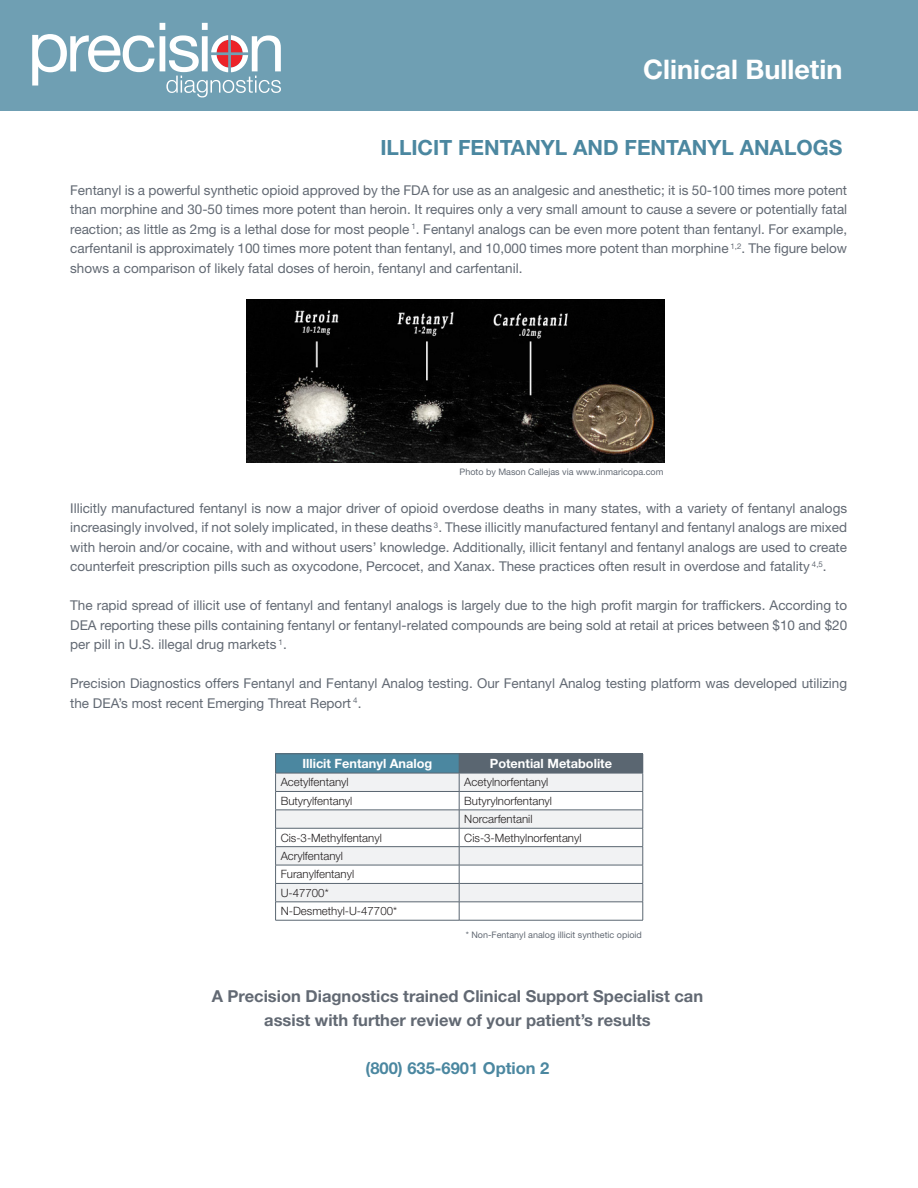
<style>
.page{position:relative;width:918px;height:1188px;background:#fff}
.page>*{position:absolute;margin:0;border:0;box-sizing:border-box;transform-origin:0 0}
.t1{font:700 27px "Helvetica Neue LT Std";color:#fff}
.t2{font:700 21px "Helvetica Neue LT Std";color:#4b87a0}
.t3{font:700 16.5px/24px "Helvetica Neue LT Std";color:#626973;text-align:center}
.t4{font:700 16.5px "Helvetica Neue LT Std";color:#4b87a0}
.t5{font:13.5px/19.5px "Helvetica Neue LT Std";color:#626973;text-align:justify}
.t6{font:700 12.75px "Helvetica Neue LT Std";color:#fff}
.t7{font:300 11.55px "Helvetica Neue LT Std";color:#231f20}
.t8{font:9px "Helvetica Neue LT Std";color:#626973}
</style>
<div class="page">
<div style="left:0;top:0;width:918px;height:110px;background:#6f9fb3"></div>
<svg style="left:32px;top:23px;width:249px;height:74px"></svg>
<div style="left:276px;top:754px;width:183px;height:19px;background:#4b87a0"></div>
<div style="left:459px;top:754px;width:184px;height:19px;background:#5a6671"></div>
<svg style="left:276px;top:774px;width:367px;height:128px;fill:#f1f2f3"></svg>
<hr style="left:275px;top:754px;width:184px;height:1px;background:#5a6671">
<hr style="left:275px;top:773px;width:184px;height:1px;background:#5a6671">
<hr style="left:459px;top:773px;width:184px;height:1px;background:#5a6671">
<hr style="left:275px;top:791px;width:184px;height:1px;background:#5a6671">
<hr style="left:459px;top:791px;width:184px;height:1px;background:#5a6671">
<hr style="left:275px;top:810px;width:184px;height:1px;background:#5a6671">
<hr style="left:459px;top:810px;width:184px;height:1px;background:#5a6671">
<hr style="left:275px;top:828px;width:184px;height:1px;background:#5a6671">
<hr style="left:459px;top:828px;width:184px;height:1px;background:#5a6671">
<hr style="left:275px;top:846px;width:184px;height:1px;background:#5a6671">
<hr style="left:459px;top:846px;width:184px;height:1px;background:#5a6671">
<hr style="left:275px;top:865px;width:184px;height:1px;background:#5a6671">
<hr style="left:459px;top:865px;width:184px;height:1px;background:#5a6671">
<hr style="left:275px;top:883px;width:184px;height:1px;background:#5a6671">
<hr style="left:459px;top:883px;width:184px;height:1px;background:#5a6671">
<hr style="left:275px;top:902px;width:184px;height:1px;background:#5a6671">
<svg style="left:275px;top:755px;width:1px;height:165px"></svg>
<hr style="left:459px;top:902px;width:184px;height:1px;background:#5a6671">
<svg style="left:459px;top:773px;width:1px;height:147px"></svg>
<svg style="left:643px;top:754px;width:1px;height:166px"></svg>
<hr style="left:275px;top:920px;width:184px;height:1px;background:#5a6671">
<hr style="left:459px;top:920px;width:184px;height:1px;background:#5a6671">
<img style="left:246px;top:299px;width:418px;height:163px">
<p class="t1" style="left:643px;top:53px;width:201px">Clinical Bulletin</p>
<p class="t2" style="left:380px;top:134px;width:464px">ILLICIT FENTANYL AND FENTANYL ANALOGS</p>
<p class="t5" style="left:70px;top:180px;width:779px">Fentanyl is a powerful synthetic opioid approved by the FDA for use as an analgesic and anesthetic; it is 50-100 times more potent than morphine and 30-50 times more potent than heroin. It requires only a very small amount to cause a severe or potentially fatal reaction; as little as 2mg is a lethal dose for most people <sup>1</sup>. Fentanyl analogs can be even more potent than fentanyl. For example, carfentanil is approximately 100 times more potent than fentanyl, and 10,000 times more potent than morphine <sup>1,2</sup>. The figure below shows a comparison of likely fatal doses of heroin, fentanyl and carfentanil.</p>
<p class="t8" style="left:460px;top:466px;width:205px">Photo by Mason Callejas via www.inmaricopa.com</p>
<p class="t5" style="left:70px;top:498px;width:779px">Illicitly manufactured fentanyl is now a major driver of opioid overdose deaths in many states, with a variety of fentanyl analogs increasingly involved, if not solely implicated, in these deaths <sup>3</sup>. These illicitly manufactured fentanyl and fentanyl analogs are mixed with heroin and/or cocaine, with and without users’ knowledge. Additionally, illicit fentanyl and fentanyl analogs are used to create counterfeit prescription pills such as oxycodone, Percocet, and Xanax. These practices often result in overdose and fatality <sup>4,5</sup>.</p>
<p class="t5" style="left:70px;top:595px;width:779px">The rapid spread of illicit use of fentanyl and fentanyl analogs is largely due to the high profit margin for traffickers. According to DEA reporting these pills containing fentanyl or fentanyl-related compounds are being sold at retail at prices between $10 and $20 per pill in U.S. illegal drug markets <sup>1</sup>.</p>
<p class="t5" style="left:70px;top:673px;width:778px">Precision Diagnostics offers Fentanyl and Fentanyl Analog testing. Our Fentanyl Analog testing platform was developed utilizing the DEA’s most recent Emerging Threat Report <sup>4</sup>.</p>
<p class="t6" style="left:302px;top:756px;width:132px">Illicit Fentanyl Analog</p>
<p class="t6" style="left:490px;top:756px;width:124px">Potential Metabolite</p>
<p class="t7" style="left:281px;top:775px;width:70px">Acetylfentanyl</p>
<p class="t7" style="left:464px;top:775px;width:86px">Acetylnorfentanyl</p>
<p class="t7" style="left:281px;top:794px;width:73px">Butyrylfentanyl</p>
<p class="t7" style="left:464px;top:794px;width:89px">Butyrylnorfentanyl</p>
<p class="t7" style="left:464px;top:812px;width:70px">Norcarfentanil</p>
<p class="t7" style="left:281px;top:830px;width:103px">Cis-3-Methylfentanyl</p>
<p class="t7" style="left:464px;top:830px;width:119px">Cis-3-Methylnorfentanyl</p>
<p class="t7" style="left:281px;top:849px;width:64px">Acrylfentanyl</p>
<p class="t7" style="left:281px;top:867px;width:75px">Furanylfentanyl</p>
<p class="t7" style="left:281px;top:886px;width:50px">U-47700*</p>
<p class="t7" style="left:281px;top:904px;width:118px">N-Desmethyl-U-47700*</p>
<p class="t8" style="left:466px;top:929px;width:178px">* Non-Fentanyl analog illicit synthetic opioid</p>
<p class="t3" style="left:212px;top:983px;width:493px">A Precision Diagnostics trained Clinical Support Specialist can assist with further review of your patient’s results</p>
<p class="t4" style="left:365px;top:1058px;width:186px">(800) 635-6901 Option 2</p>
</div>
